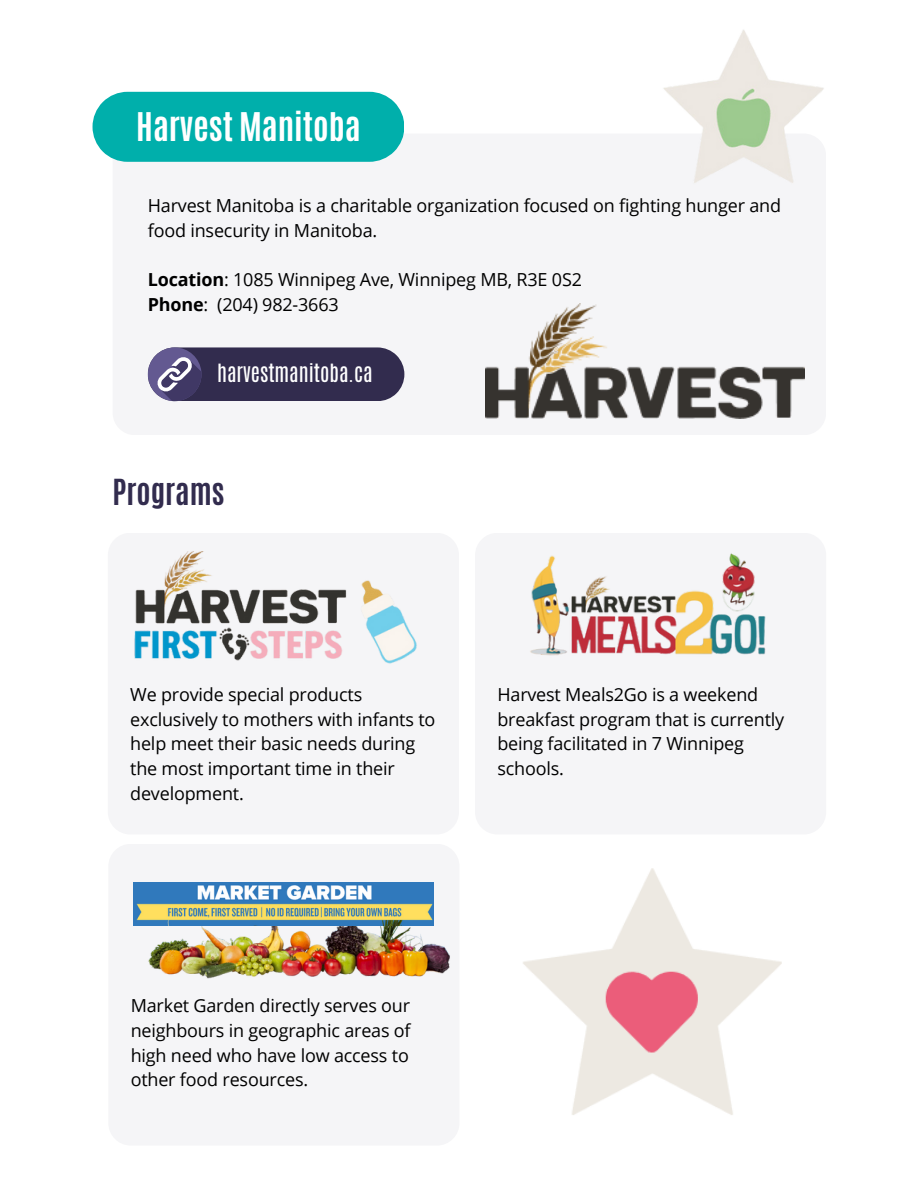
<style>
.page{position:relative;width:918px;height:1188px;background:#fff}
.page>*{position:absolute;margin:0;border:0;box-sizing:border-box;transform-origin:0 0}
.t1{font:700 33px "Antonio";color:#fff}
.t2{font:700 30px "Antonio";color:#322c4e}
.t3{font:21px "Antonio";color:#fff}
.t4{font:18px/24.8px "Open Sans";letter-spacing:-.01em;color:#000}
.s1{font-weight:700}
</style>
<div class="page">
<div style="left:113px;top:134px;width:713px;height:301px;background:#f5f5f7;border-radius:23px"></div>
<div style="left:108px;top:533px;width:351px;height:301px;background:#f5f5f7;border-radius:22px"></div>
<div style="left:108px;top:844px;width:351px;height:302px;background:#f5f5f7;border-radius:22px"></div>
<div style="left:475px;top:533px;width:351px;height:301px;background:#f5f5f7;border-radius:22px"></div>
<div style="left:93px;top:92px;width:311px;height:70px;background:#00afab"></div>
<svg style="left:148px;top:347px;width:256px;height:54px;background:#453f61"></svg>
<img style="left:134px;top:552px;width:283px;height:112px">
<img style="left:530px;top:553px;width:236px;height:103px">
<img style="left:148px;top:926px;width:302px;height:52px">
<img style="left:134px;top:883px;width:300px;height:43px">
<img style="left:486px;top:304px;width:318px;height:114px">
<img style="left:663px;top:30px;width:161px;height:153px">
<img style="left:523px;top:868px;width:259px;height:247px">
<h2 class="t1" style="left:136px;top:103px;width:226px">Harvest Manitoba</h2>
<p class="t4" style="left:148px;top:193px;width:635px">Harvest Manitoba is a charitable organization focused on fighting hunger and food insecurity in Manitoba.</p>
<p class="t4" style="left:148px;top:267px;width:436px"><span class="s1">Location</span>: 1085 Winnipeg Ave, Winnipeg MB, R3E 0S2</p>
<p class="t4" style="left:148px;top:292px;width:192px"><span class="s1">Phone</span>: (204) 982-3663</p>
<p class="t3" style="left:217px;top:358px;width:157px">harvestmanitoba.ca</p>
<h1 class="t2" style="left:113px;top:471px;width:113px">Programs</h1>
<p class="t4" style="left:130px;top:682px;width:307px">We provide special products exclusively to mothers with infants to help meet their basic needs during the most important time in their development.</p>
<p class="t4" style="left:497px;top:682px;width:288px">Harvest Meals2Go is a weekend breakfast program that is currently being facilitated in 7 Winnipeg schools.</p>
<p class="t4" style="left:131px;top:993px;width:282px;text-align:justify">Market Garden directly serves our neighbours in geographic areas of high need who have low access to other food resources.</p>
</div>
